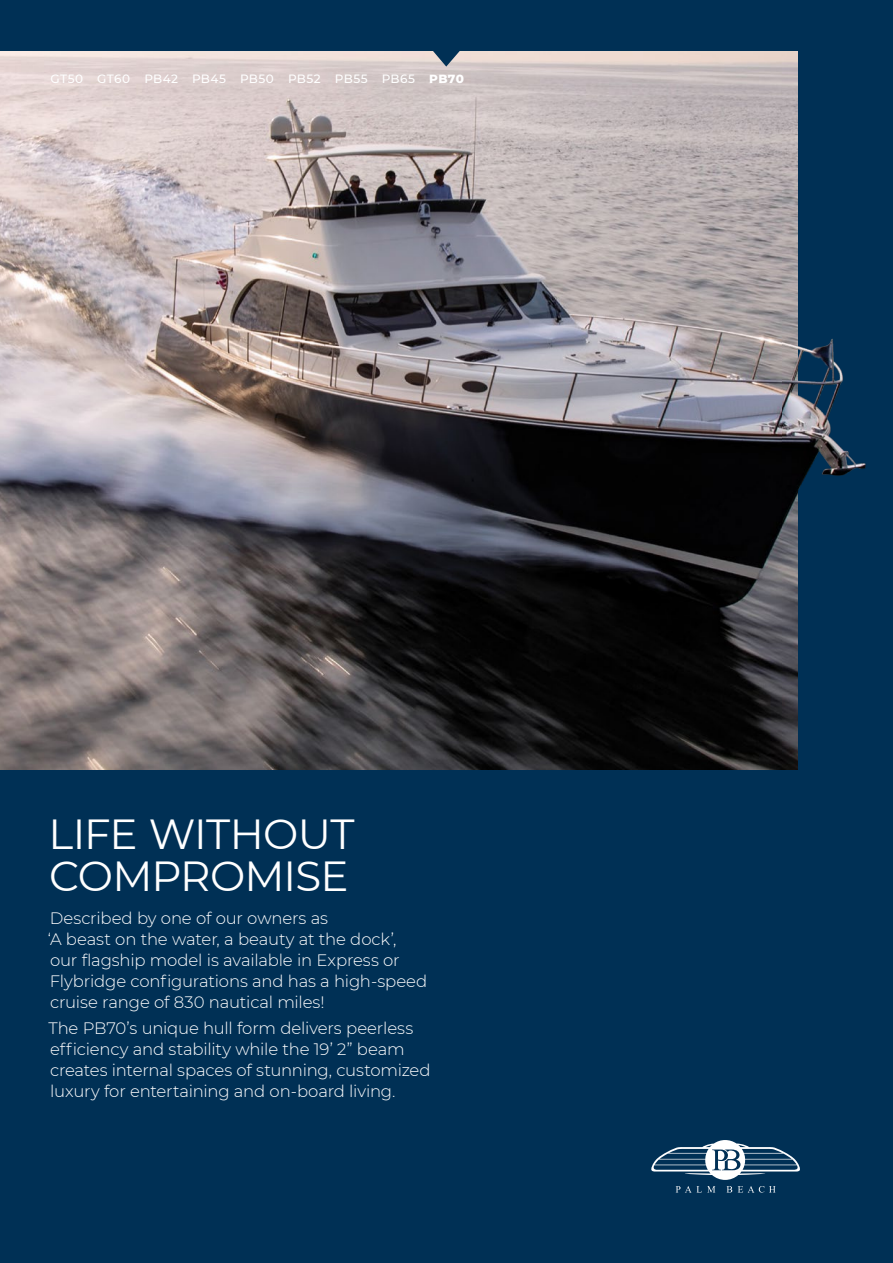
<style>
.page{position:relative;width:893px;height:1263px;background:#003055}
.page>*{position:absolute;margin:0;border:0;box-sizing:border-box;transform-origin:0 0}
.t1{font:42px/42px "Montserrat";letter-spacing:-.02em;color:#fff}
.t2{font:300 16.5px/21px "Montserrat";letter-spacing:-.01em;color:#fff}
.t3{font:500 12px "Montserrat";letter-spacing:.04em;color:#fff}
.s1{font-weight:800}
</style>
<div class="page">
<svg style="left:651px;top:1140px;width:149px;height:40px"></svg>
<svg style="left:676px;top:1186px;width:39px;height:6px"></svg>
<svg style="left:726px;top:1186px;width:6px;height:6px"></svg>
<svg style="left:738px;top:1186px;width:38px;height:7px"></svg>
<img style="left:0;top:51px;width:798px;height:719px">
<svg style="left:418px;top:51px;width:56px;height:16px"></svg>
<img style="left:782px;top:325px;width:84px;height:198px">
<p class="t3" style="left:50px;top:70px;width:415px">GT50 GT60 PB42 PB45 PB50 PB52 PB55 PB65 <span class="s1">PB70</span></p>
<h1 class="t1" style="left:49px;top:811px;width:308px">LIFE WITHOUT<br>COMPROMISE</h1>
<p class="t2" style="left:48px;top:907px;width:381px">Described by one of our owners as<br>‘A beast on the water, a beauty at the dock’, our flagship model is available in Express or Flybridge configurations and has a high-speed cruise range of 830 nautical miles!</p>
<p class="t2" style="left:48px;top:1017px;width:384px">The PB70’s unique hull form delivers peerless efficiency and stability while the 19’ 2” beam creates internal spaces of stunning, customized luxury for entertaining and on-board living.</p>
</div>
